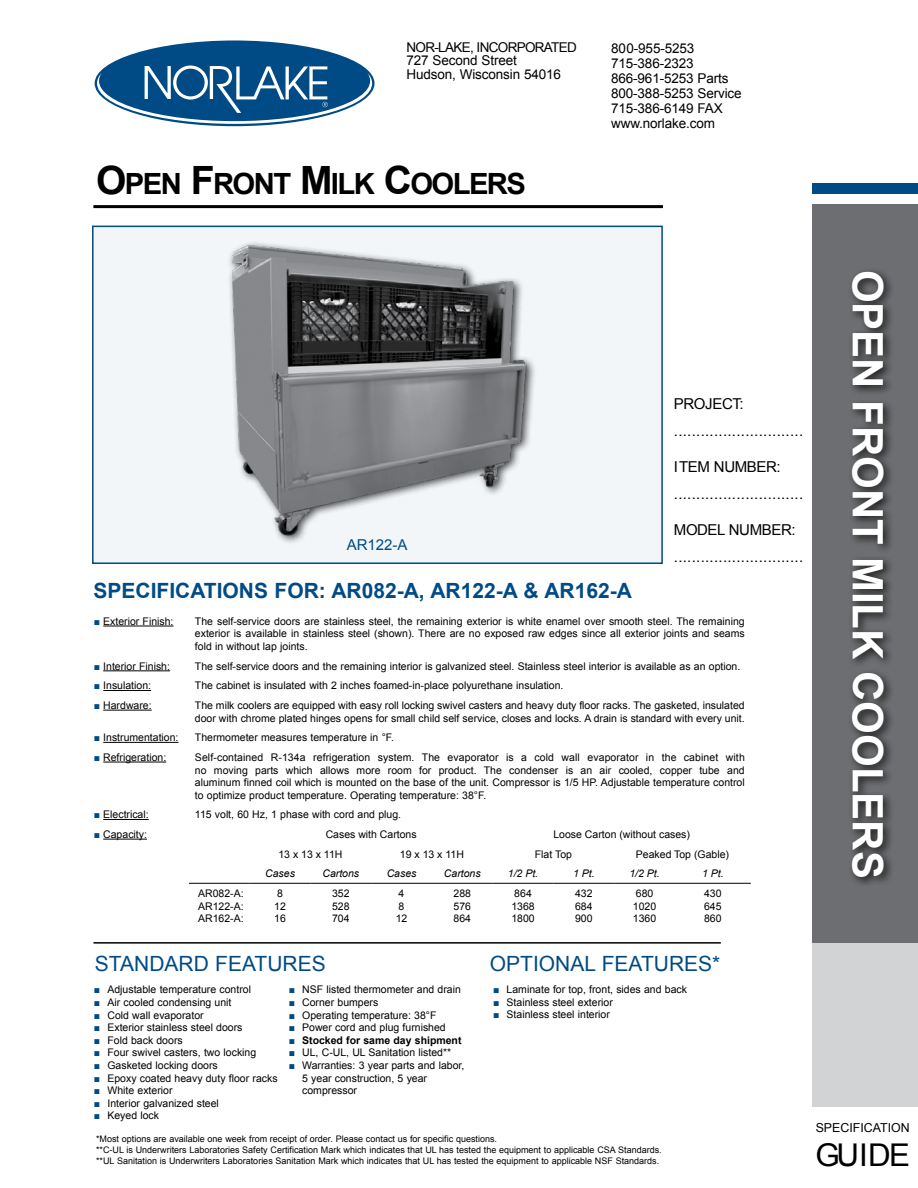
<style>
.page{position:relative;width:918px;height:1188px;background:#fff}
.page>*{position:absolute;margin:0;border:0;box-sizing:border-box;transform-origin:0 0}
.t1{font:700 42px "Arial";color:#fff}
.t2{font:31.35px "Arial";letter-spacing:-.025em;color:#000}
.t3{font:700 29.25px "Arial";letter-spacing:-.055em;color:#000}
.t4{font:700 21px "Arial";color:#004b85}
.t5{font:21px "Arial";color:#004b85}
.t6{font:15px/27px "Arial";letter-spacing:-.025em;color:#000}
.t7{font:15px "Arial";color:#004b85}
.t8{font:13.5px/15px "Arial";letter-spacing:-.01em;color:#000}
.t9{font:12.3px "Arial";color:#000}
.t10{font:10.5px/12.6px "Arial";color:#000;text-align:justify}
.t11{font:italic 10.5px "Arial";color:#000}
.t12{font:700 10.5px "Arial";color:#000}
.t13{font:9px/10.8px "Arial";color:#000}
.s1{font-size:39px}
.s2{color:#004b85}
.s3{font-weight:400;color:#004b85}
</style>
<div class="page">
<div style="left:92px;top:226px;width:571px;height:338px;background:#f2f6f9;border:2px solid #004b85"></div>
<div style="left:813px;top:378px;width:105px;height:729px;background:#d1d3d4"></div>
<div style="left:813px;top:204px;width:105px;height:739px;background:#6d6e71"></div>
<div style="left:813px;top:183px;width:105px;height:11px;background:#004b85"></div>
<hr style="left:93px;top:205px;width:570px;height:3px;background:#000">
<hr style="left:93px;top:942px;width:628px;height:2px;background:#000">
<div style="left:848px;top:267px;width:47px;height:621px;background:#000;opacity:.75"></div>
<hr style="left:189px;top:883px;width:61px;height:1px;background:#000">
<hr style="left:250px;top:883px;width:60px;height:1px;background:#000">
<hr style="left:310px;top:883px;width:61px;height:1px;background:#000">
<hr style="left:371px;top:883px;width:61px;height:1px;background:#000">
<hr style="left:432px;top:883px;width:61px;height:1px;background:#000">
<hr style="left:493px;top:883px;width:60px;height:1px;background:#000">
<hr style="left:553px;top:883px;width:61px;height:1px;background:#000">
<hr style="left:614px;top:883px;width:61px;height:1px;background:#000">
<hr style="left:675px;top:883px;width:76px;height:1px;background:#000">
<hr style="left:103px;top:626px;width:71px;height:1px;background:#000">
<hr style="left:103px;top:670px;width:67px;height:1px;background:#000">
<hr style="left:103px;top:690px;width:48px;height:1px;background:#000">
<hr style="left:103px;top:710px;width:49px;height:1px;background:#000">
<hr style="left:103px;top:742px;width:76px;height:1px;background:#000">
<hr style="left:103px;top:762px;width:63px;height:1px;background:#000">
<hr style="left:103px;top:819px;width:46px;height:1px;background:#000">
<hr style="left:103px;top:839px;width:44px;height:1px;background:#000">
<img style="left:229px;top:242px;width:303px;height:298px">
<svg style="left:95px;top:40px;width:280px;height:86px"></svg>
<div style="left:97px;top:43px;width:275px;height:81px;background:#004b85;border-radius:50%"></div>
<svg style="left:97px;top:66px;width:275px;height:58px"></svg>
<p class="t8" style="left:406px;top:40px;width:172px;line-height:13.5px">NOR-LAKE, INCORPORATED<br>727 Second Street<br>Hudson, Wisconsin 54016</p>
<p class="t8" style="left:611px;top:40px;width:132px">800-955-5253<br>715-386-2323<br>866-961-5253 Parts<br>800-388-5253 Service<br>715-386-6149 FAX www.norlake.com</p>
<h3 class="t3" style="left:96px;top:164px;width:431px"><span class="s1">O</span>PEN <span class="s1">F</span>RONT <span class="s1">M</span>ILK <span class="s1">C</span>OOLERS</h3>
<h3 class="t7" style="left:347px;top:535px;width:62px">AR122-A</h3>
<h3 class="t4" style="left:93px;top:577px;width:540px">SPECIFICATIONS FOR: AR082-A, AR122-A &amp; AR162-A</h3>
<h3 class="t6" style="left:674px;top:391px;width:131px">PROJECT: .............................</h3>
<h3 class="t6" style="left:674px;top:454px;width:131px">ITEM NUMBER: .............................</h3>
<h3 class="t6" style="left:674px;top:517px;width:131px">MODEL NUMBER: .............................</h3>
<p class="t10" style="left:94px;top:615px;width:81px"><span class="s2">■</span> Exterior Finish:</p>
<p class="t10" style="left:195px;top:615px;width:551px">The self-service doors are stainless steel, the remaining exterior is white enamel over smooth steel. The remaining exterior is available in stainless steel (shown). There are no exposed raw edges since all exterior joints and seams fold in without lap joints.</p>
<p class="t10" style="left:94px;top:660px;width:78px"><span class="s2">■</span> Interior Finish:</p>
<p class="t10" style="left:195px;top:660px;width:547px">The self-service doors and the remaining interior is galvanized steel. Stainless steel interior is available as an option.</p>
<p class="t10" style="left:94px;top:679px;width:59px"><span class="s2">■</span> Insulation:</p>
<p class="t10" style="left:195px;top:679px;width:370px">The cabinet is insulated with 2 inches foamed-in-place polyurethane insulation.</p>
<p class="t10" style="left:94px;top:699px;width:59px"><span class="s2">■</span> Hardware:</p>
<p class="t10" style="left:195px;top:699px;width:551px">The milk coolers are equipped with easy roll locking swivel casters and heavy duty floor racks. The gasketed, insulated door with chrome plated hinges opens for small child self service, closes and locks. A drain is standard with every unit.</p>
<p class="t10" style="left:94px;top:731px;width:86px"><span class="s2">■</span> Instrumentation:</p>
<p class="t10" style="left:195px;top:731px;width:201px">Thermometer measures temperature in °F.</p>
<p class="t10" style="left:94px;top:751px;width:74px"><span class="s2">■</span> Refrigeration:</p>
<p class="t10" style="left:195px;top:751px;width:551px">Self-contained R-134a refrigeration system. The evaporator is a cold wall evaporator in the cabinet with no moving parts which allows more room for product. The condenser is an air cooled, copper tube and aluminum finned coil which is mounted on the base of the unit. Compressor is 1/5 HP. Adjustable temperature control to optimize product temperature. Operating temperature: 38°F.</p>
<p class="t10" style="left:94px;top:808px;width:57px"><span class="s2">■</span> Electrical:</p>
<p class="t10" style="left:195px;top:808px;width:208px">115 volt, 60 Hz, 1 phase with cord and plug.</p>
<p class="t10" style="left:94px;top:828px;width:55px"><span class="s2">■</span> Capacity:</p>
<p class="t10" style="left:326px;top:828px;width:93px">Cases with Cartons</p>
<p class="t10" style="left:553px;top:828px;width:138px">Loose Carton (without cases)</p>
<p class="t10" style="left:278px;top:848px;width:66px">13 x 13 x 11H</p>
<p class="t10" style="left:400px;top:848px;width:66px">19 x 13 x 11H</p>
<p class="t10" style="left:535px;top:848px;width:39px">Flat Top</p>
<p class="t10" style="left:636px;top:848px;width:95px">Peaked Top (Gable)</p>
<p class="t11" style="left:265px;top:867px;width:31px">Cases</p>
<p class="t11" style="left:322px;top:867px;width:38px">Cartons</p>
<p class="t11" style="left:387px;top:867px;width:31px">Cases</p>
<p class="t11" style="left:444px;top:867px;width:38px">Cartons</p>
<p class="t11" style="left:508px;top:867px;width:32px">1/2 Pt.</p>
<p class="t11" style="left:573px;top:867px;width:23px">1 Pt.</p>
<p class="t11" style="left:629px;top:867px;width:32px">1/2 Pt.</p>
<p class="t11" style="left:702px;top:867px;width:23px">1 Pt.</p>
<p class="t10" style="left:198px;top:887px;width:47px">AR082-A:<br>AR122-A:<br>AR162-A:</p>
<p class="t10" style="left:274px;top:887px;width:13px;text-align:left">8<br>12<br>16</p>
<p class="t10" style="left:332px;top:887px;width:19px">352<br>528<br>704</p>
<p class="t10" style="left:396px;top:887px;width:13px;text-align:left">4<br>8<br>12</p>
<p class="t10" style="left:454px;top:887px;width:19px">288<br>576<br>864</p>
<p class="t10" style="left:511px;top:887px;width:25px;text-align:left">864<br>1368<br>1800</p>
<p class="t10" style="left:575px;top:887px;width:19px">432<br>684<br>900</p>
<p class="t10" style="left:633px;top:887px;width:25px;text-align:left">680<br>1020<br>1360</p>
<p class="t10" style="left:704px;top:887px;width:19px">430<br>645<br>860</p>
<h3 class="t5" style="left:95px;top:950px;width:232px">STANDARD FEATURES</h3>
<h3 class="t5" style="left:490px;top:950px;width:232px">OPTIONAL FEATURES*</h3>
<p class="t10" style="left:94px;top:984px;width:159px"><span class="s2">■</span> Adjustable temperature control</p>
<p class="t10" style="left:94px;top:996px;width:139px"><span class="s2">■</span> Air cooled condensing unit</p>
<p class="t10" style="left:94px;top:1009px;width:111px"><span class="s2">■</span> Cold wall evaporator</p>
<p class="t10" style="left:94px;top:1021px;width:150px"><span class="s2">■</span> Exterior stainless steel doors</p>
<p class="t10" style="left:94px;top:1034px;width:90px"><span class="s2">■</span> Fold back doors</p>
<p class="t10" style="left:94px;top:1047px;width:164px"><span class="s2">■</span> Four swivel casters, two locking</p>
<p class="t10" style="left:94px;top:1059px;width:125px"><span class="s2">■</span> Gasketed locking doors</p>
<p class="t10" style="left:94px;top:1072px;width:185px"><span class="s2">■</span> Epoxy coated heavy duty floor racks</p>
<p class="t10" style="left:94px;top:1084px;width:80px"><span class="s2">■</span> White exterior</p>
<p class="t10" style="left:94px;top:1097px;width:126px"><span class="s2">■</span> Interior galvanized steel</p>
<p class="t10" style="left:94px;top:1110px;width:67px"><span class="s2">■</span> Keyed lock</p>
<p class="t10" style="left:289px;top:984px;width:174px"><span class="s2">■</span> NSF listed thermometer and drain</p>
<p class="t10" style="left:289px;top:996px;width:91px"><span class="s2">■</span> Corner bumpers</p>
<p class="t10" style="left:289px;top:1009px;width:149px"><span class="s2">■</span> Operating temperature: 38°F</p>
<p class="t10" style="left:289px;top:1021px;width:159px"><span class="s2">■</span> Power cord and plug furnished</p>
<p class="t12" style="left:289px;top:1033px;width:174px"><span class="s3">■</span> Stocked for same day shipment</p>
<p class="t10" style="left:289px;top:1047px;width:164px"><span class="s2">■</span> UL, C-UL, UL Sanitation listed**</p>
<p class="t10" style="left:302px;top:1059px;width:164px;text-align:left;text-indent:-14px"><span class="s2">■</span> Warranties: 3 year parts and labor,<br>5 year construction, 5 year compressor</p>
<p class="t10" style="left:493px;top:983px;width:195px"><span class="s2">■</span> Laminate for top, front, sides and back</p>
<p class="t10" style="left:493px;top:996px;width:121px"><span class="s2">■</span> Stainless steel exterior</p>
<p class="t10" style="left:493px;top:1008px;width:118px"><span class="s2">■</span> Stainless steel interior</p>
<p class="t13" style="left:96px;top:1134px;width:567px">*Most options are available one week from receipt of order. Please contact us for specific questions.<br>**C-UL is Underwriters Laboratories Safety Certification Mark which indicates that UL has tested the equipment to applicable CSA Standards. **UL Sanitation is Underwriters Laboratories Sanitation Mark which indicates that UL has tested the equipment to applicable NSF Standards.</p>
<h1 class="t1" style="left:896px;top:270px;width:611px;rotate:90deg">OPEN FRONT MILK COOLERS</h1>
<p class="t9" style="left:816px;top:1119px;width:95px">SPECIFICATION</p>
<h2 class="t2" style="left:815px;top:1134px;width:96px">GUIDE</h2>
</div>
